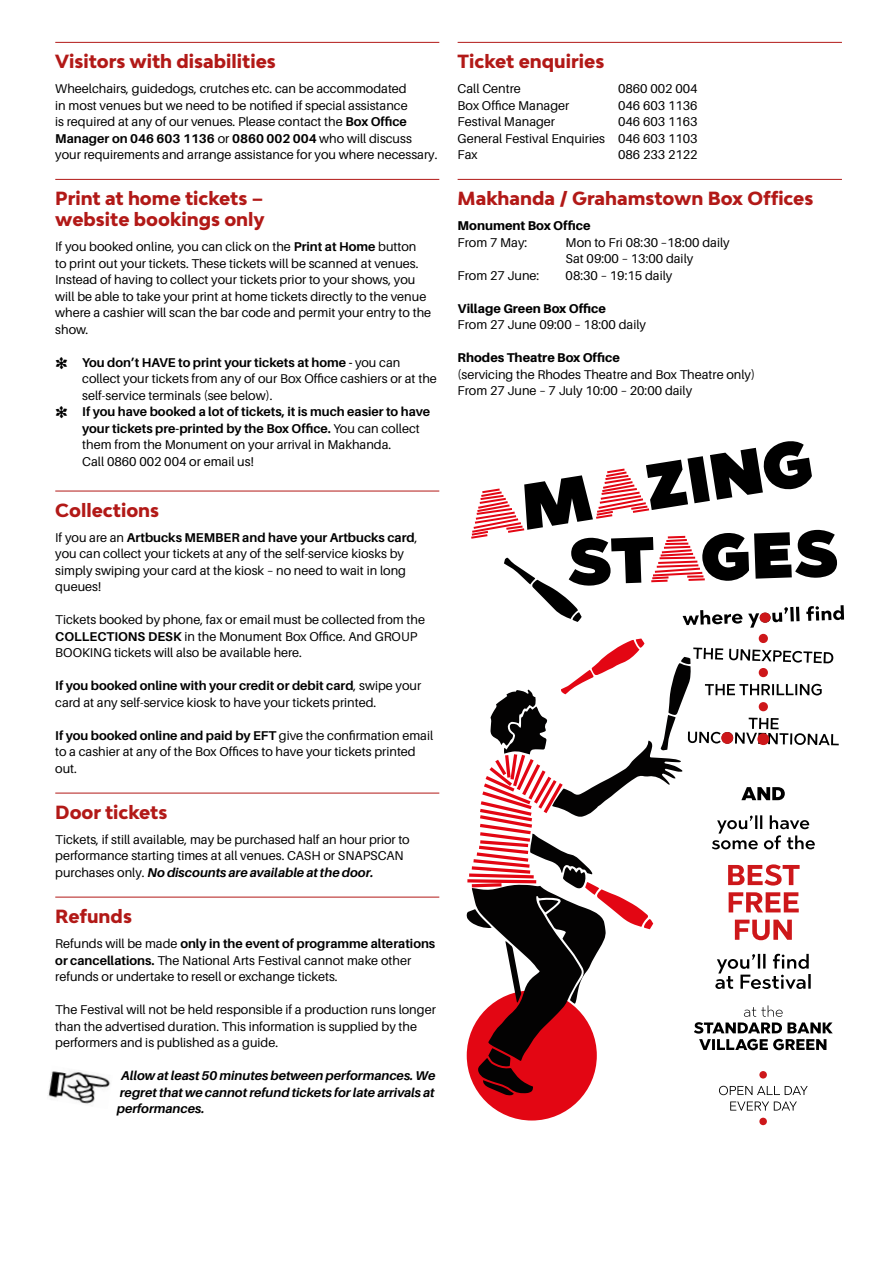
<style>
.page{position:relative;width:893px;height:1263px;background:#fff}
.page>*{position:absolute;margin:0;border:0;box-sizing:border-box;transform-origin:0 0}
.t1{font:800 18px/21px "Bw Modelica";color:#b21917}
.t2{font:12.75px/16.5px "Aileron";color:#000}
.t3{font:700 12.75px/16.5px "Aileron";color:#000}
.t4{font:italic 700 12.75px/16.5px "Aileron";color:#000;text-align:justify}
.t5{font:800 12.75px "Aileron";color:#000}
.s1{font-weight:700}
.s2{font-weight:400}
.s3{font-weight:700;font-style:italic}
</style>
<div class="page">
<hr style="left:55px;top:42px;width:384px;height:1px;background:#b21917">
<hr style="left:55px;top:179px;width:384px;height:1px;background:#b21917">
<hr style="left:55px;top:491px;width:384px;height:1px;background:#b21917">
<hr style="left:55px;top:793px;width:384px;height:1px;background:#b21917">
<hr style="left:55px;top:897px;width:384px;height:1px;background:#b21917">
<hr style="left:458px;top:42px;width:384px;height:1px;background:#b21917">
<hr style="left:458px;top:179px;width:384px;height:1px;background:#b21917">
<img style="left:48px;top:1071px;width:63px;height:33px">
<div style="left:467px;top:990px;width:130px;height:130px;background:#e30613;border-radius:50%"></div>
<svg style="left:471px;top:441px;width:373px;height:187px"></svg>
<svg style="left:759px;top:1118px;width:8px;height:7px"></svg>
<svg style="left:730px;top:1101px;width:67px;height:9px"></svg>
<svg style="left:466px;top:634px;width:373px;height:461px"></svg>
<h1 class="t1" style="left:55px;top:51px;width:222px">Visitors with disabilities</h1>
<p class="t2" style="left:55px;top:81px;width:384px">Wheelchairs, guidedogs, crutches etc. can be accommodated<br>in most venues but we need to be notified if special assistance<br>is required at any of our venues. Please contact the <span class="s1">Box Office Manager on 046 603 1136</span> or <span class="s1">0860 002 004</span> who will discuss your requirements and arrange assistance for you where necessary.</p>
<h1 class="t1" style="left:55px;top:188px;width:211px">Print at home tickets – website bookings only</h1>
<p class="t2" style="left:55px;top:239px;width:377px">If you booked online, you can click on the <span class="s1">Print at Home</span> button<br>to print out your tickets. These tickets will be scanned at venues.<br>Instead of having to collect your tickets prior to your shows, you will be able to take your print at home tickets directly to the venue where a cashier will scan the bar code and permit your entry to the show.</p>
<p class="t2" style="left:82px;top:354px;width:356px"><span class="s1">You don’t HAVE to print your tickets at home -</span> you can collect your tickets from any of our Box Office cashiers or at the self-service terminals (see below).</p>
<p class="t3" style="left:82px;top:404px;width:349px">If you have booked a lot of tickets, it is much easier to have your tickets pre-printed by the Box Office. <span class="s2">You can collect them from the Monument on your arrival in Makhanda.<br>Call 0860 002 004 or email us!</span></p>
<h1 class="t1" style="left:55px;top:499px;width:106px">Collections</h1>
<p class="t2" style="left:55px;top:529px;width:364px">If you are an <span class="s1">Artbucks MEMBER and have your Artbucks card</span>, you can collect your tickets at any of the self-service kiosks by simply swiping your card at the kiosk – no need to wait in long queues!</p>
<p class="t2" style="left:55px;top:612px;width:371px">Tickets booked by phone, fax or email must be collected from the<br><span class="s1">COLLECTIONS DESK</span> in the Monument Box Office. And GROUP<br>BOOKING tickets will also be available here.</p>
<p class="t2" style="left:55px;top:678px;width:367px"><span class="s1">If you booked online with your credit or debit card</span>, swipe your card at any self-service kiosk to have your tickets printed.</p>
<p class="t2" style="left:55px;top:727px;width:379px"><span class="s1">If you booked online and paid by EFT</span> give the confirmation email to a cashier at any of the Box Offices to have your tickets printed out.</p>
<h1 class="t1" style="left:55px;top:801px;width:114px">Door tickets</h1>
<p class="t2" style="left:55px;top:831px;width:356px">Tickets, if still available, may be purchased half an hour prior to performance starting times at all venues. CASH or SNAPSCAN purchases only. <span class="s3">No discounts are available at the door.</span></p>
<h1 class="t1" style="left:55px;top:905px;width:78px">Refunds</h1>
<p class="t2" style="left:55px;top:935px;width:382px">Refunds will be made <span class="s1">only in the event of programme alterations or cancellations.</span> The National Arts Festival cannot make other refunds or undertake to resell or exchange tickets.</p>
<p class="t2" style="left:55px;top:1001px;width:382px">The Festival will not be held responsible if a production runs longer than the advertised duration. This information is supplied by the performers and is published as a guide.</p>
<p class="t4" style="left:117px;top:1067px;width:320px;text-indent:5px">Allow at least 50 minutes between performances. We regret that we cannot refund tickets for late arrivals at performances.</p>
<h1 class="t1" style="left:458px;top:51px;width:148px">Ticket enquiries</h1>
<p class="t2" style="left:458px;top:81px;width:65px">Call Centre</p>
<p class="t2" style="left:618px;top:81px;width:81px">0860 002 004</p>
<p class="t2" style="left:458px;top:97px;width:113px">Box Office Manager</p>
<p class="t2" style="left:618px;top:97px;width:81px">046 603 1136</p>
<p class="t2" style="left:458px;top:114px;width:99px">Festival Manager</p>
<p class="t2" style="left:458px;top:114px;width:241px;text-align:justify;text-indent:160px">046 603 1163<br>General Festival Enquiries 046 603 1103<br>Fax</p>
<p class="t2" style="left:618px;top:147px;width:81px">086 233 2122</p>
<h1 class="t1" style="left:458px;top:188px;width:357px">Makhanda / Grahamstown Box Offices</h1>
<p class="t5" style="left:458px;top:219px;width:134px">Monument Box Office</p>
<p class="t2" style="left:458px;top:234px;width:71px">From 7 May:</p>
<p class="t2" style="left:566px;top:234px;width:166px">Mon to Fri 08:30 –18:00 daily<br>Sat 09:00 – 13:00 daily</p>
<p class="t2" style="left:458px;top:267px;width:83px">From 27 June:</p>
<p class="t2" style="left:566px;top:267px;width:108px">08:30 – 19:15 daily</p>
<p class="t5" style="left:458px;top:301px;width:150px">Village Green Box Office</p>
<p class="t2" style="left:458px;top:317px;width:190px">From 27 June 09:00 – 18:00 daily</p>
<p class="t5" style="left:458px;top:351px;width:164px">Rhodes Theatre Box Office</p>
<p class="t2" style="left:458px;top:366px;width:299px">(servicing the Rhodes Theatre and Box Theatre only)<br>From 27 June – 7 July 10:00 – 20:00 daily</p>
</div>
